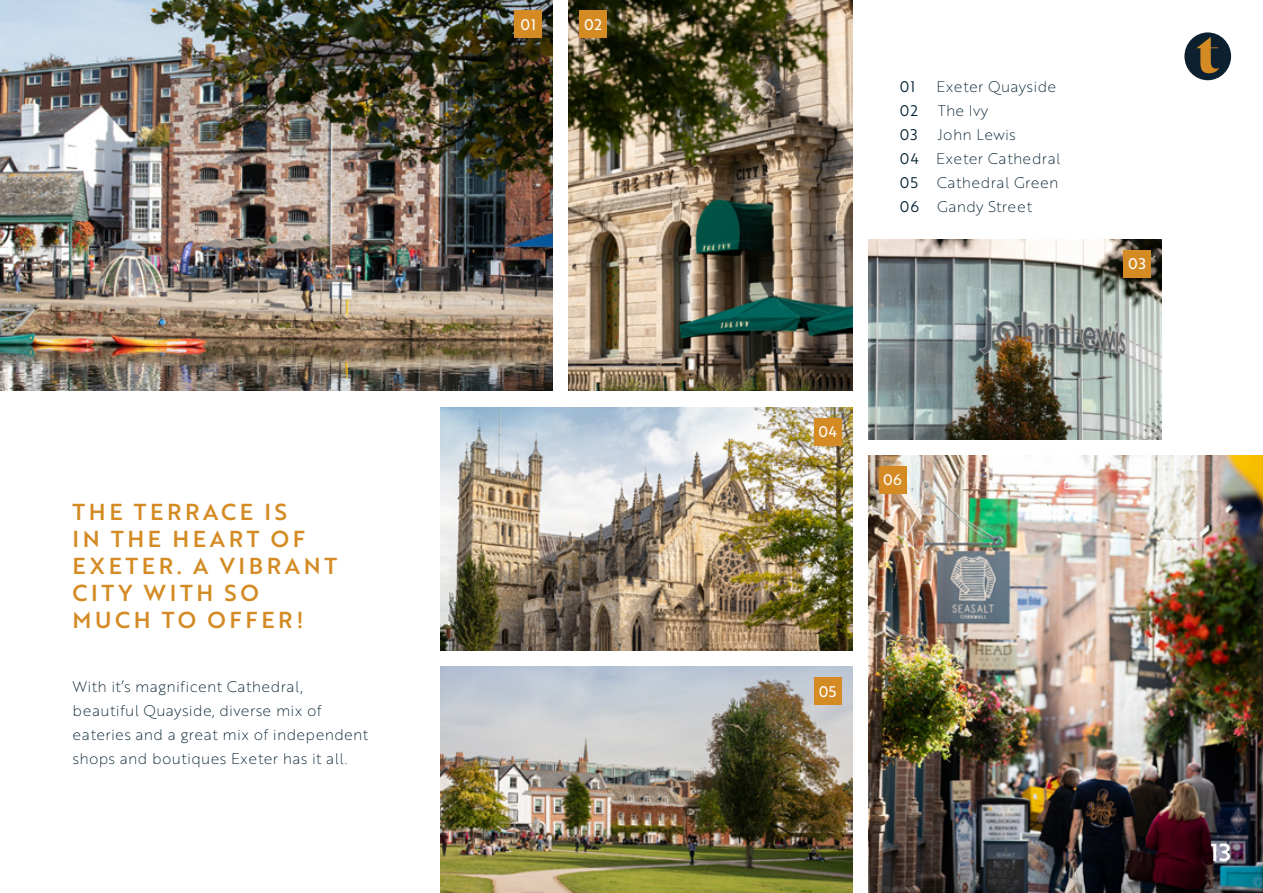
<style>
.page{position:relative;width:1263px;height:893px;background:#fff}
.page>*{position:absolute;margin:0;border:0;box-sizing:border-box;transform-origin:0 0}
.t1{font:24px "Brother 1816 Medium";color:#fff}
.t2{font:22.5px/27px "Brother 1816 Medium";letter-spacing:.16em;color:#d48b24}
.t3{font:15px/24px "Brother 1816 Thin";letter-spacing:.02em;color:#001f30}
.t4{font:15px "Brother 1816 Regular";letter-spacing:.035em;color:#fff}
.t5{font:15px "Brother 1816 Book";color:#001f30}
.s1{font-family:"Brother 1816 Book"}
</style>
<div class="page">
<img style="left:868px;top:455px;width:395px;height:438px">
<img style="left:0;top:0;width:553px;height:390px">
<img style="left:868px;top:239px;width:293px;height:200px">
<img style="left:569px;top:0;width:283px;height:390px">
<img style="left:440px;top:667px;width:412px;height:226px">
<img style="left:440px;top:407px;width:412px;height:244px">
<div style="left:514px;top:11px;width:28px;height:27px;background:#d48b24"></div>
<div style="left:579px;top:11px;width:28px;height:27px;background:#d48b24"></div>
<div style="left:814px;top:418px;width:27px;height:28px;background:#d48b24"></div>
<div style="left:814px;top:677px;width:27px;height:28px;background:#d48b24"></div>
<div style="left:1123px;top:250px;width:28px;height:28px;background:#d48b24"></div>
<div style="left:879px;top:466px;width:27px;height:27px;background:#d48b24"></div>
<div style="left:1184px;top:32px;width:47px;height:48px;background:#0c2030;border-radius:50%"></div>
<svg style="left:1196px;top:37px;width:23px;height:36px"></svg>
<p class="t4" style="left:521px;top:13px;width:17px">01</p>
<p class="t4" style="left:584px;top:13px;width:19px">02</p>
<h2 class="t2" style="left:73px;top:498px;width:266px">THE TERRACE IS<br>IN THE HEART OF<br>EXETER. A VIBRANT<br>CITY WITH SO<br>MUCH TO OFFER!</h2>
<p class="t3" style="left:73px;top:674px;width:297px">With it’s magnificent Cathedral, beautiful Quayside, diverse mix of eateries and a great mix of independent shops and boutiques Exeter has it all.</p>
<p class="t5" style="left:900px;top:75px;width:17px">01</p>
<p class="t3" style="left:936px;top:74px;width:121px">Exeter Quayside</p>
<p class="t5" style="left:900px;top:99px;width:20px">02</p>
<p class="t3" style="left:938px;top:98px;width:52px">The Ivy</p>
<p class="t5" style="left:900px;top:123px;width:19px">03</p>
<p class="t3" style="left:900px;top:122px;width:162px;text-indent:38px">John Lewis<br><span class="s1">04</span> Exeter Cathedral<br><span class="s1">05</span> Cathedral Green<br><span class="s1">06</span> Gandy Street</p>
<p class="t4" style="left:818px;top:421px;width:20px">04</p>
<p class="t4" style="left:883px;top:468px;width:20px">06</p>
<p class="t4" style="left:1128px;top:253px;width:19px">03</p>
<p class="t4" style="left:819px;top:680px;width:19px">05</p>
<h1 class="t1" style="left:1210px;top:834px;width:22px">13</h1>
</div>
